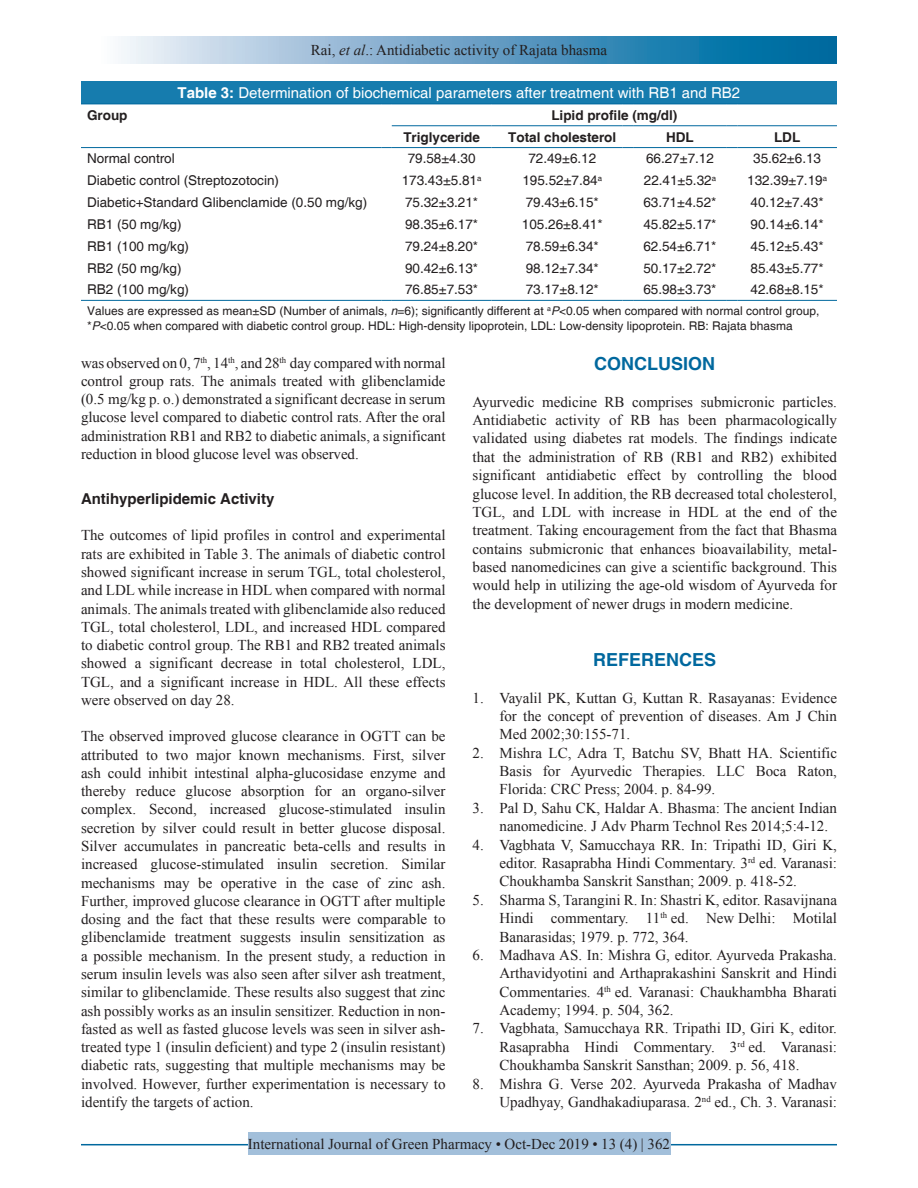
<style>
.page{position:relative;width:918px;height:1188px;background:#fff}
.page>*{position:absolute;margin:0;border:0;box-sizing:border-box;transform-origin:0 0}
.t1{font:700 18px "Helvetica";color:#00689e}
.TX{font:15px/18.3px "Times New Roman";color:#231f20;text-align:justify}
.REF{font:15px/18.5px "Times New Roman";color:#231f20;text-align:justify}
.TT{font:15px "Helvetica";color:#fff}
.t2{font:700 15px "Helvetica";color:#231f20}
.TB{font:13.5px "Helvetica";color:#231f20}
.TCH{font:700 13.5px "Helvetica";color:#231f20}
.TBL{font:13.5px "Helvetica";color:#231f20}
.TFN{font:12px/15px "Helvetica";color:#231f20}
.s1{font-style:italic}
.s2{font-weight:700}
</style>
<div class="page">
<div style="left:81px;top:37px;width:756px;height:27px;background:linear-gradient(to right,#fcf4fb,#005d99)"></div>
<hr style="left:81px;top:1144px;width:756px;height:1px;background:#00689e">
<div style="left:248px;top:1133px;width:422px;height:22px;background:#a2bfda"></div>
<div style="left:81px;top:81px;width:756px;height:23px;background:#167cae"></div>
<hr style="left:81px;top:300px;width:300px;height:1px;background:#00689e">
<hr style="left:392px;top:300px;width:99px;height:1px;background:#00689e">
<hr style="left:502px;top:300px;width:121px;height:1px;background:#00689e">
<hr style="left:633px;top:300px;width:94px;height:1px;background:#00689e">
<hr style="left:737px;top:300px;width:100px;height:1px;background:#00689e">
<hr style="left:81px;top:104px;width:300px;height:1px;background:#00689e">
<hr style="left:392px;top:104px;width:99px;height:1px;background:#00689e">
<hr style="left:502px;top:104px;width:121px;height:1px;background:#00689e">
<hr style="left:633px;top:104px;width:94px;height:1px;background:#00689e">
<hr style="left:737px;top:104px;width:100px;height:1px;background:#00689e">
<hr style="left:81px;top:147px;width:300px;height:1px;background:#00689e">
<hr style="left:392px;top:147px;width:99px;height:1px;background:#00689e">
<hr style="left:502px;top:147px;width:121px;height:1px;background:#00689e">
<hr style="left:633px;top:147px;width:94px;height:1px;background:#00689e">
<hr style="left:737px;top:147px;width:100px;height:1px;background:#00689e">
<hr style="left:392px;top:125px;width:99px;height:1px;background:#00689e">
<hr style="left:502px;top:125px;width:121px;height:1px;background:#00689e">
<hr style="left:633px;top:125px;width:94px;height:1px;background:#00689e">
<hr style="left:737px;top:125px;width:100px;height:1px;background:#00689e">
<p class="TX" style="left:311px;top:41px;width:298px">Rai, <span class="s1">et al</span>.: Antidiabetic activity of Rajata bhasma</p>
<p class="TT" style="left:178px;top:84px;width:564px"><span class="s2">Table 3:</span> Determination of biochemical parameters after treatment with RB1 and RB2</p>
<p class="TCH" style="left:87px;top:107px;width:42px">Group</p>
<p class="TCH" style="left:551px;top:107px;width:128px">Lipid profile (mg/dl)</p>
<p class="TCH" style="left:403px;top:129px;width:78px">Triglyceride</p>
<p class="TCH" style="left:508px;top:129px;width:110px">Total cholesterol</p>
<p class="TCH" style="left:666px;top:129px;width:29px">HDL</p>
<p class="TCH" style="left:774px;top:129px;width:28px">LDL</p>
<p class="TB" style="left:87px;top:151px;width:89px">Normal control</p>
<p class="TB" style="left:408px;top:151px;width:69px">79.58±4.30</p>
<p class="TB" style="left:528px;top:151px;width:69px">72.49±6.12</p>
<p class="TB" style="left:646px;top:151px;width:69px">66.27±7.12</p>
<p class="TB" style="left:753px;top:151px;width:69px">35.62±6.13</p>
<p class="TB" style="left:87px;top:173px;width:194px">Diabetic control (Streptozotocin)</p>
<p class="TB" style="left:402px;top:173px;width:81px">173.43±5.81<sup>a</sup></p>
<p class="TB" style="left:522px;top:173px;width:81px">195.52±7.84<sup>a</sup></p>
<p class="TB" style="left:644px;top:173px;width:74px">22.41±5.32<sup>a</sup></p>
<p class="TB" style="left:747px;top:173px;width:81px">132.39±7.19<sup>a</sup></p>
<p class="TB" style="left:87px;top:195px;width:282px">Diabetic+Standard Glibenclamide (0.50 mg/kg)</p>
<p class="TB" style="left:405px;top:195px;width:75px">75.32±3.21*</p>
<p class="TB" style="left:526px;top:195px;width:75px">79.43±6.15*</p>
<p class="TB" style="left:643px;top:195px;width:75px">63.71±4.52*</p>
<p class="TB" style="left:751px;top:195px;width:75px">40.12±7.43*</p>
<p class="TB" style="left:87px;top:216px;width:96px">RB1 (50 mg/kg)</p>
<p class="TB" style="left:405px;top:216px;width:75px">98.35±6.17*</p>
<p class="TB" style="left:522px;top:216px;width:82px">105.26±8.41*</p>
<p class="TB" style="left:643px;top:216px;width:75px">45.82±5.17*</p>
<p class="TB" style="left:751px;top:216px;width:75px">90.14±6.14*</p>
<p class="TB" style="left:87px;top:238px;width:104px">RB1 (100 mg/kg)</p>
<p class="TB" style="left:405px;top:238px;width:75px">79.24±8.20*</p>
<p class="TB" style="left:526px;top:238px;width:75px">78.59±6.34*</p>
<p class="TB" style="left:643px;top:238px;width:75px">62.54±6.71*</p>
<p class="TB" style="left:751px;top:238px;width:75px">45.12±5.43*</p>
<p class="TB" style="left:87px;top:260px;width:96px">RB2 (50 mg/kg)</p>
<p class="TB" style="left:405px;top:260px;width:75px">90.42±6.13*</p>
<p class="TB" style="left:526px;top:260px;width:75px">98.12±7.34*</p>
<p class="TB" style="left:643px;top:260px;width:75px">50.17±2.72*</p>
<p class="TB" style="left:751px;top:260px;width:75px">85.43±5.77*</p>
<p class="TBL" style="left:87px;top:282px;width:104px">RB2 (100 mg/kg)</p>
<p class="TBL" style="left:405px;top:282px;width:75px">76.85±7.53*</p>
<p class="TBL" style="left:526px;top:282px;width:75px">73.17±8.12*</p>
<p class="TBL" style="left:643px;top:282px;width:75px">65.98±3.73*</p>
<p class="TBL" style="left:751px;top:282px;width:75px">42.68±8.15*</p>
<p class="TFN" style="left:87px;top:304px;width:734px">Values are expressed as mean±SD (Number of animals, <span class="s1">n</span>=6); significantly different at <sup>a</sup><span class="s1">P</span>&lt;0.05 when compared with normal control group, *<span class="s1">P</span>&lt;0.05 when compared with diabetic control group. HDL: High‑density lipoprotein, LDL: Low‑density lipoprotein. RB: Rajata bhasma</p>
<p class="TX" style="left:81px;top:353px;width:366px">was observed on 0, 7<sup>th</sup>, 14<sup>th</sup>, and 28<sup>th</sup> day compared with normal control group rats. The animals treated with glibenclamide (0.5 mg/kg p. o.) demonstrated a significant decrease in serum glucose level compared to diabetic control rats. After the oral administration RB1 and RB2 to diabetic animals, a significant reduction in blood glucose level was observed.</p>
<h2 class="t2" style="left:81px;top:490px;width:195px">Antihyperlipidemic Activity</h2>
<p class="TX" style="left:81px;top:526px;width:366px">The outcomes of lipid profiles in control and experimental rats are exhibited in Table 3. The animals of diabetic control showed significant increase in serum TGL, total cholesterol, and LDL while increase in HDL when compared with normal animals. The animals treated with glibenclamide also reduced TGL, total cholesterol, LDL, and increased HDL compared to diabetic control group. The RB1 and RB2 treated animals showed a significant decrease in total cholesterol, LDL, TGL, and a significant increase in HDL. All these effects were observed on day 28.</p>
<p class="TX" style="left:81px;top:727px;width:366px">The observed improved glucose clearance in OGTT can be attributed to two major known mechanisms. First, silver ash could inhibit intestinal alpha-glucosidase enzyme and thereby reduce glucose absorption for an organo-silver complex. Second, increased glucose-stimulated insulin secretion by silver could result in better glucose disposal.<br>Silver accumulates in pancreatic beta-cells and results in increased glucose-stimulated insulin secretion. Similar mechanisms may be operative in the case of zinc ash.<br>Further, improved glucose clearance in OGTT after multiple dosing and the fact that these results were comparable to glibenclamide treatment suggests insulin sensitization as a possible mechanism. In the present study, a reduction in serum insulin levels was also seen after silver ash treatment, similar to glibenclamide. These results also suggest that zinc ash possibly works as an insulin sensitizer. Reduction in non&shy;fasted as well as fasted glucose levels was seen in silver ash&shy;treated type 1 (insulin deficient) and type 2 (insulin resistant) diabetic rats, suggesting that multiple mechanisms may be involved. However, further experimentation is necessary to identify the targets of action.</p>
<h1 class="t1" style="left:594px;top:353px;width:122px">CONCLUSION</h1>
<p class="TX" style="left:472px;top:392px;width:366px">Ayurvedic medicine RB comprises submicronic particles.<br>Antidiabetic activity of RB has been pharmacologically validated using diabetes rat models. The findings indicate that the administration of RB (RB1 and RB2) exhibited significant antidiabetic effect by controlling the blood glucose level. In addition, the RB decreased total cholesterol, TGL, and LDL with increase in HDL at the end of the treatment. Taking encouragement from the fact that Bhasma contains submicronic that enhances bioavailability, metal&shy;based nanomedicines can give a scientific background. This would help in utilizing the age-old wisdom of Ayurveda for the development of newer drugs in modern medicine.</p>
<h1 class="t1" style="left:593px;top:649px;width:125px">REFERENCES</h1>
<p class="REF" style="left:500px;top:688px;width:339px;text-indent:-27px">1. Vayalil PK, Kuttan G, Kuttan R. Rasayanas: Evidence for the concept of prevention of diseases. Am J Chin Med 2002;30:155-71.</p>
<p class="REF" style="left:500px;top:743px;width:339px;text-indent:-27px">2. Mishra LC, Adra T, Batchu SV, Bhatt HA. Scientific Basis for Ayurvedic Therapies. LLC Boca Raton, Florida: CRC Press; 2004. p. 84-99.</p>
<p class="REF" style="left:500px;top:798px;width:339px;text-indent:-27px">3. Pal D, Sahu CK, Haldar A. Bhasma: The ancient Indian nanomedicine. J Adv Pharm Technol Res 2014;5:4-12.</p>
<p class="REF" style="left:500px;top:835px;width:339px;text-indent:-27px">4. Vagbhata V, Samucchaya RR. In: Tripathi ID, Giri K, editor. Rasaprabha Hindi Commentary. 3<sup>rd</sup> ed. Varanasi:<br>Choukhamba Sanskrit Sansthan; 2009. p. 418-52.</p>
<p class="REF" style="left:500px;top:890px;width:339px;text-indent:-27px">5. Sharma S, Tarangini R. In: Shastri K, editor. Rasavijnana Hindi commentary. 11<sup>th</sup> ed. New Delhi: Motilal Banarasidas; 1979. p. 772, 364.</p>
<p class="REF" style="left:500px;top:945px;width:339px;text-indent:-27px">6. Madhava AS. In: Mishra G, editor. Ayurveda Prakasha.<br>Arthavidyotini and Arthaprakashini Sanskrit and Hindi Commentaries. 4<sup>th</sup> ed. Varanasi: Chaukhambha Bharati Academy; 1994. p. 504, 362.</p>
<p class="REF" style="left:500px;top:1019px;width:339px;text-indent:-27px">7. Vagbhata, Samucchaya RR. Tripathi ID, Giri K, editor.<br>Rasaprabha Hindi Commentary. 3<sup>rd</sup> ed. Varanasi:<br>Choukhamba Sanskrit Sansthan; 2009. p. 56, 418.</p>
<p class="REF" style="left:472px;top:1074px;width:366px;text-align:right">8. Mishra G. Verse 202. Ayurveda Prakasha of Madhav<br>Upadhyay, Gandhakadiuparasa. 2<sup>nd</sup> ed., Ch. 3. Varanasi:</p>
<p class="TX" style="left:248px;top:1135px;width:424px">International Journal of Green Pharmacy • Oct-Dec 2019 • 13 (4) | 362</p>
</div>
